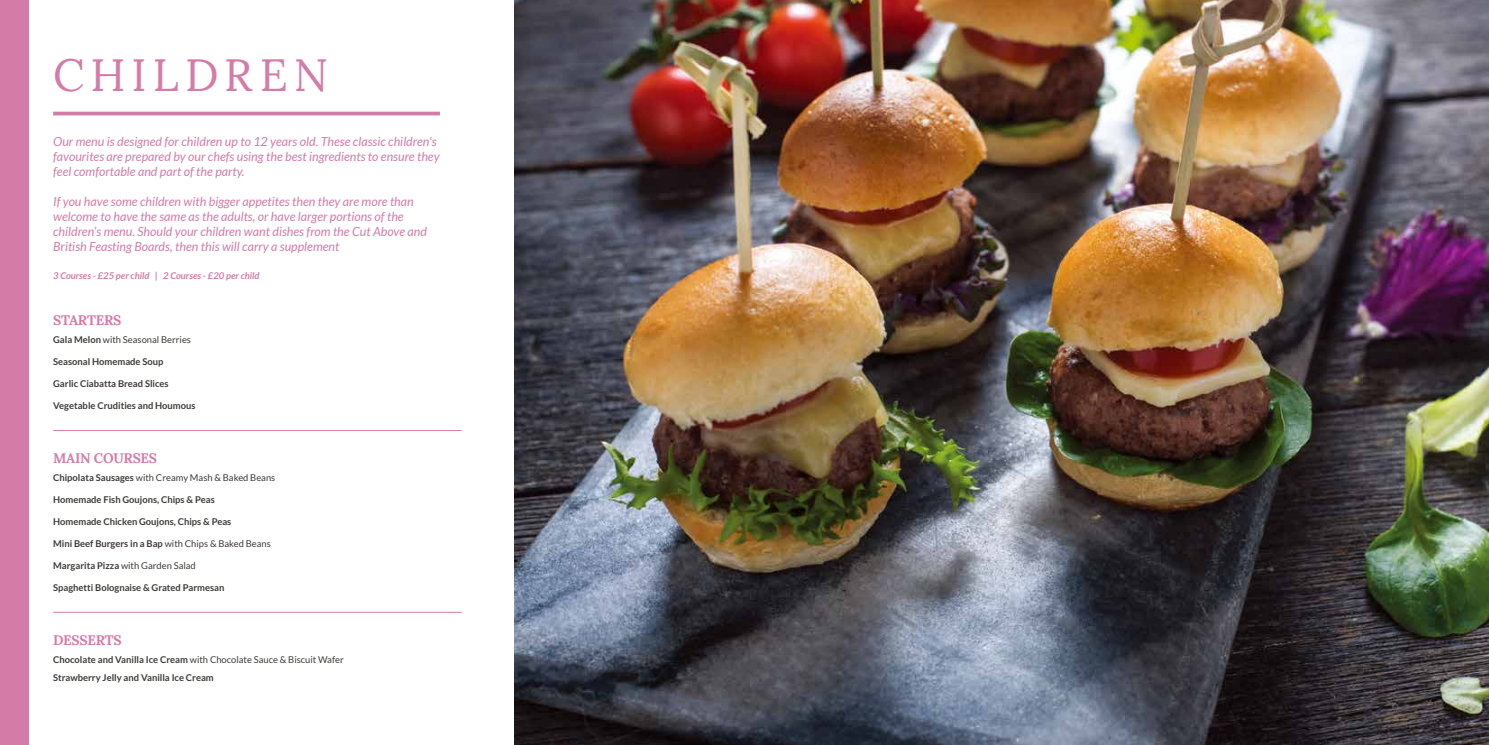
<style>
.page{position:relative;width:1489px;height:745px;background:#fff}
.page>*{position:absolute;margin:0;border:0;box-sizing:border-box;transform-origin:0 0}
.t1{font:45px "Lora";letter-spacing:.13em;color:#d57ba8}
.t2{font:700 13.75px "Lora";letter-spacing:-.02em;color:#d57ba8}
.t3{font:italic 12.5px/15px "Lato";color:#d57ba8}
.t4{font:700 9.38px/18.1px "Lato";color:#3f3b3a}
.t5{font:9.38px "Lato";color:#3f3b3a}
.t6{font:italic 700 9.38px "Lato";color:#d57ba8}
.s1{font-weight:700}
.s2{font-weight:400}
</style>
<div class="page">
<hr style="left:53px;top:112px;width:387px;height:3px;background:#d57ba8">
<div style="left:0;top:0;width:28px;height:744px;background:#d57ba8"></div>
<img style="left:514px;top:0;width:974px;height:744px">
<hr style="left:53px;top:430px;width:408px;height:1px;background:#d57ba8">
<hr style="left:53px;top:611px;width:408px;height:1px;background:#d57ba8">
<h1 class="t1" style="left:53px;top:48px;width:276px">CHILDREN</h1>
<p class="t3" style="left:53px;top:134px;width:388px">Our menu is designed for children up to 12 years old. These classic children's favourites are prepared by our chefs using the best ingredients to ensure they feel comfortable and part of the party.</p>
<p class="t3" style="left:53px;top:194px;width:375px">If you have some children with bigger appetites then they are more than welcome to have the same as the adults, or have larger portions of the children’s menu. Should your children want dishes from the Cut Above and British Feasting Boards, then this will carry a supplement</p>
<p class="t6" style="left:53px;top:270px;width:208px">3 Courses - £25 per child | 2 Courses - £20 per child</p>
<p class="t2" style="left:53px;top:310px;width:70px">STARTERS</p>
<p class="t5" style="left:53px;top:334px;width:139px"><span class="s1">Gala Melon</span> with Seasonal Berries</p>
<p class="t4" style="left:53px;top:352px;width:112px">Seasonal Homemade Soup</p>
<p class="t4" style="left:53px;top:374px;width:117px">Garlic Ciabatta Bread Slices</p>
<p class="t4" style="left:53px;top:395px;width:144px">Vegetable Crudities and Houmous</p>
<p class="t2" style="left:53px;top:449px;width:105px">MAIN COURSES</p>
<p class="t5" style="left:53px;top:472px;width:224px"><span class="s1">Chipolata Sausages</span> with Creamy Mash &amp; Baked Beans</p>
<p class="t4" style="left:53px;top:490px;width:163px">Homemade Fish Goujons, Chips &amp; Peas</p>
<p class="t4" style="left:53px;top:512px;width:180px">Homemade Chicken Goujons, Chips &amp; Peas</p>
<p class="t4" style="left:53px;top:534px;width:219px">Mini Beef Burgers in a Bap <span class="s2">with Chips &amp; Baked Beans</span></p>
<p class="t5" style="left:53px;top:560px;width:144px"><span class="s1">Margarita Pizza</span> with Garden Salad</p>
<p class="t4" style="left:53px;top:578px;width:173px">Spaghetti Bolognaise &amp; Grated Parmesan</p>
<p class="t2" style="left:53px;top:630px;width:70px">DESSERTS</p>
<p class="t4" style="left:53px;top:650px;width:292px">Chocolate and Vanilla Ice Cream <span class="s2">with Chocolate Sauce &amp; Biscuit Wafer<br></span>Strawberry Jelly and Vanilla Ice Cream</p>
</div>
